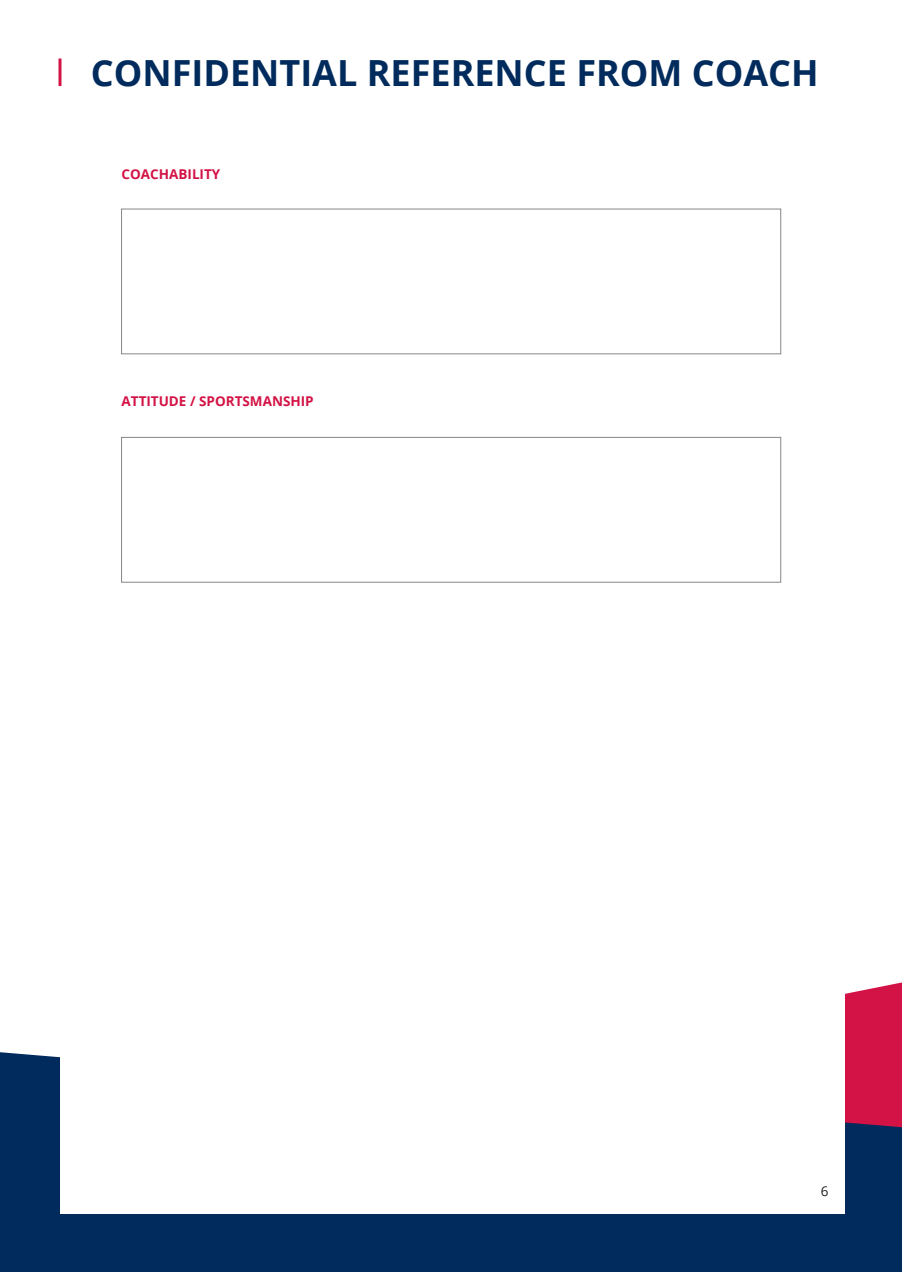
<style>
.page{position:relative;width:902px;height:1272px;background:#fff}
.page>*{position:absolute;margin:0;border:0;box-sizing:border-box;transform-origin:0 0}
.t1{font:700 36px "Open Sans";color:#002b5c}
.t2{font:700 13.5px "Open Sans";color:#d31245}
.t3{font:13.5px "Open Sans";color:#1f2020}
</style>
<div class="page">
<svg style="left:845px;top:982px;width:57px;height:70px;fill:#d31245"></svg>
<svg style="left:0;top:1052px;width:902px;height:220px;fill:#002b5c"></svg>
<div style="left:60px;top:110px;width:784px;height:1103px;background:#fff"></div>
<svg style="left:58px;top:59px;width:4px;height:27px"></svg>
<div style="left:121px;top:209px;width:660px;height:145px;border:1px solid #878789"></div>
<div style="left:121px;top:437px;width:660px;height:146px;border:1px solid #878789"></div>
<p class="t1" style="left:91px;top:48px;width:729px">CONFIDENTIAL REFERENCE FROM COACH</p>
<p class="t2" style="left:122px;top:164px;width:100px">COACHABILITY</p>
<p class="t2" style="left:122px;top:392px;width:194px">ATTITUDE / SPORTSMANSHIP</p>
<p class="t3" style="left:821px;top:1181px;width:9px">6</p>
</div>
